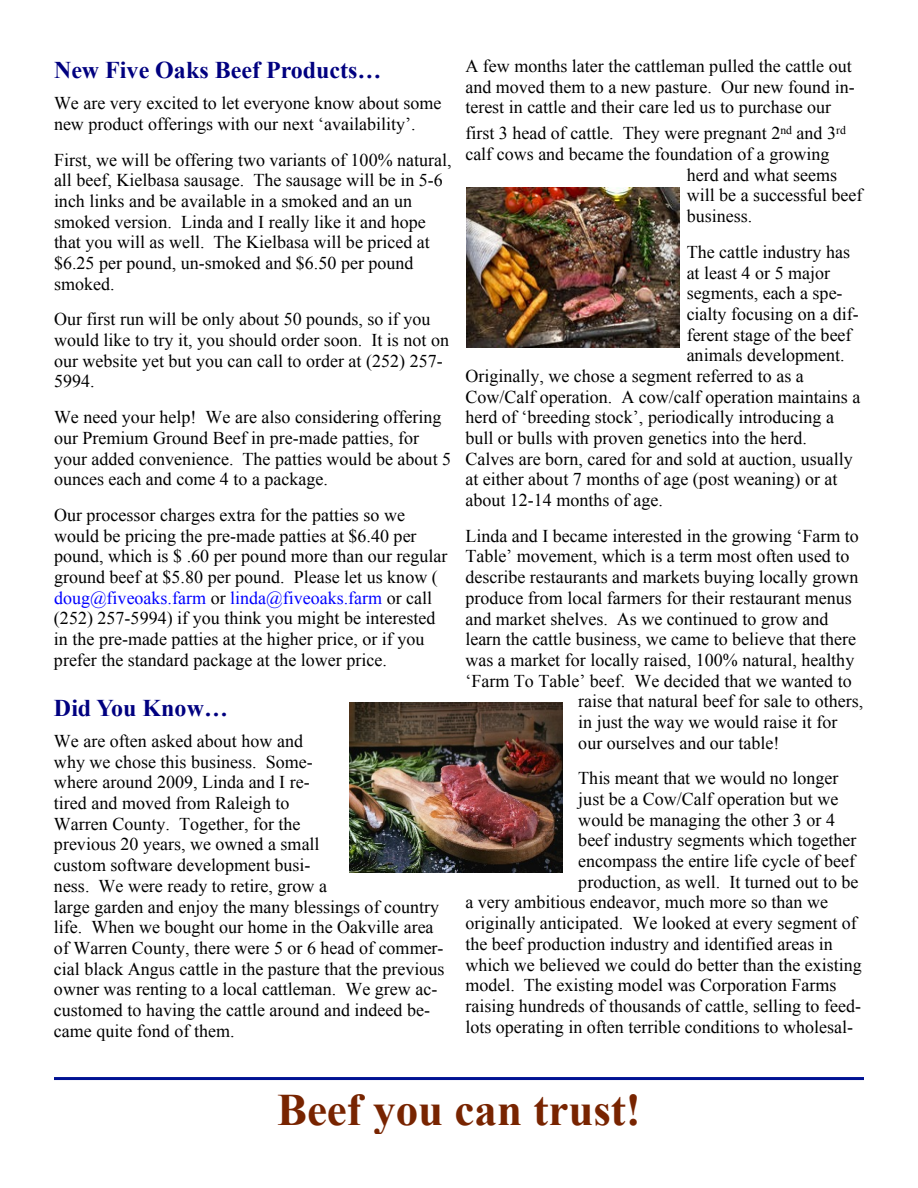
<style>
.page{position:relative;width:918px;height:1188px;background:#fff}
.page>*{position:absolute;margin:0;border:0;box-sizing:border-box;transform-origin:0 0}
.t1{font:700 45px "Times New Roman";color:#782400}
.t2{font:700 24px "Times New Roman";color:#000080}
.t3{font:18px/20.7px "Times New Roman";color:#000}
.s1{color:#00f}
</style>
<div class="page">
<hr style="left:54px;top:1077px;width:810px;height:3px;background:#001293">
<img style="left:349px;top:703px;width:214px;height:169px">
<img style="left:466px;top:188px;width:214px;height:160px">
<h2 class="t2" style="left:54px;top:62px;width:329px">New Five Oaks Beef Products…</h2>
<p class="t3" style="left:54px;top:95px;width:389px">We are very excited to let everyone know about some new product offerings with our next ‘availability’.</p>
<p class="t3" style="left:54px;top:151px;width:399px">First, we will be offering two variants of 100% natural, all beef, Kielbasa sausage. The sausage will be in 5-6 inch links and be available in a smoked and an un smoked version. Linda and I really like it and hope that you will as well. The Kielbasa will be priced at $6.25 per pound, un-smoked and $6.50 per pound smoked.</p>
<p class="t3" style="left:54px;top:311px;width:397px">Our first run will be only about 50 pounds, so if you would like to try it, you should order soon. It is not on our website yet but you can call to order at (252) 257- 5994.</p>
<p class="t3" style="left:54px;top:409px;width:399px">We need your help! We are also considering offering our Premium Ground Beef in pre-made patties, for your added convenience. The patties would be about 5 ounces each and come 4 to a package.</p>
<p class="t3" style="left:54px;top:506px;width:395px">Our processor charges extra for the patties so we would be pricing the pre-made patties at $6.40 per pound, which is $ .60 per pound more than our regular ground beef at $5.80 per pound. Please let us know ( <span class="s1">doug@fiveoaks.farm</span> or <span class="s1">linda@fiveoaks.farm</span> or call (252) 257-5994) if you think you might be interested in the pre-made patties at the higher price, or if you prefer the standard package at the lower price.</p>
<h2 class="t2" style="left:54px;top:700px;width:176px">Did You Know…</h2>
<p class="t3" style="left:54px;top:732px;width:392px">We are often asked about how and<br>why we chose this business. Some-<br>where around 2009, Linda and I re-<br>tired and moved from Raleigh to<br>Warren County. Together, for the<br>previous 20 years, we owned a small<br>custom software development busi-<br>ness. We were ready to retire, grow a<br>large garden and enjoy the many blessings of country life. When we bought our home in the Oakville area of Warren County, there were 5 or 6 head of commer&shy;cial black Angus cattle in the pasture that the previous owner was renting to a local cattleman. We grew ac&shy;customed to having the cattle around and indeed be&shy;came quite fond of them.</p>
<p class="t3" style="left:465px;top:57px;width:391px">A few months later the cattleman pulled the cattle out and moved them to a new pasture. Our new found in&shy;terest in cattle and their care led us to purchase our</p>
<p class="t3" style="left:465px;top:125px;width:382px">first 3 head of cattle. They were pregnant 2<sup>nd</sup> and 3<sup>rd</sup></p>
<p class="t3" style="left:465px;top:145px;width:366px">calf cows and became the foundation of a growing</p>
<p class="t3" style="left:687px;top:166px;width:152px">herd and what seems</p>
<p class="t3" style="left:687px;top:187px;width:177px">will be a successful beef</p>
<p class="t3" style="left:687px;top:207px;width:67px">business.</p>
<p class="t3" style="left:687px;top:243px;width:165px">The cattle industry has</p>
<p class="t3" style="left:687px;top:264px;width:145px">at least 4 or 5 major</p>
<p class="t3" style="left:687px;top:285px;width:157px">segments, each a spe-</p>
<p class="t3" style="left:687px;top:305px;width:174px">cialty focusing on a dif-</p>
<p class="t3" style="left:687px;top:326px;width:166px">ferent stage of the beef</p>
<p class="t3" style="left:687px;top:347px;width:160px">animals development.</p>
<p class="t3" style="left:465px;top:367px;width:340px">Originally, we chose a segment referred to as a</p>
<p class="t3" style="left:465px;top:388px;width:397px">Cow/Calf operation. A cow/calf operation maintains a</p>
<p class="t3" style="left:465px;top:409px;width:370px">herd of ‘breeding stock’, periodically introducing a</p>
<p class="t3" style="left:465px;top:429px;width:343px">bull or bulls with proven genetics into the herd.</p>
<p class="t3" style="left:465px;top:450px;width:389px">Calves are born, cared for and sold at auction, usually</p>
<p class="t3" style="left:465px;top:471px;width:374px">at either about 7 months of age (post weaning) or at</p>
<p class="t3" style="left:465px;top:491px;width:199px">about 12-14 months of age.</p>
<p class="t3" style="left:465px;top:527px;width:395px">Linda and I became interested in the growing ‘Farm to</p>
<p class="t3" style="left:465px;top:548px;width:386px">Table’ movement, which is a term most often used to</p>
<p class="t3" style="left:465px;top:568px;width:395px">describe restaurants and markets buying locally grown</p>
<p class="t3" style="left:465px;top:589px;width:388px">produce from local farmers for their restaurant menus</p>
<p class="t3" style="left:465px;top:610px;width:365px">and market shelves. As we continued to grow and</p>
<p class="t3" style="left:465px;top:631px;width:392px">learn the cattle business, we came to believe that there</p>
<p class="t3" style="left:465px;top:651px;width:390px">was a market for locally raised, 100% natural, healthy</p>
<p class="t3" style="left:465px;top:672px;width:388px">‘Farm To Table’ beef. We decided that we wanted to</p>
<p class="t3" style="left:578px;top:693px;width:286px">raise that natural beef for sale to others,</p>
<p class="t3" style="left:578px;top:713px;width:261px">in just the way we would raise it for</p>
<p class="t3" style="left:578px;top:734px;width:203px">our ourselves and our table!</p>
<p class="t3" style="left:578px;top:770px;width:262px">This meant that we would no longer</p>
<p class="t3" style="left:578px;top:790px;width:262px">just be a Cow/Calf operation but we</p>
<p class="t3" style="left:578px;top:811px;width:258px">would be managing the other 3 or 4</p>
<p class="t3" style="left:578px;top:832px;width:280px">beef industry segments which together</p>
<p class="t3" style="left:578px;top:852px;width:278px">encompass the entire life cycle of beef</p>
<p class="t3" style="left:578px;top:873px;width:282px">production, as well. It turned out to be</p>
<p class="t3" style="left:465px;top:894px;width:364px">a very ambitious endeavor, much more so than we</p>
<p class="t3" style="left:465px;top:914px;width:393px">originally anticipated. We looked at every segment of</p>
<p class="t3" style="left:465px;top:935px;width:369px">the beef production industry and identified areas in</p>
<p class="t3" style="left:465px;top:956px;width:398px">which we believed we could do better than the existing</p>
<p class="t3" style="left:465px;top:977px;width:373px">model. The existing model was Corporation Farms</p>
<p class="t3" style="left:465px;top:997px;width:397px">raising hundreds of thousands of cattle, selling to feed-</p>
<p class="t3" style="left:465px;top:1018px;width:389px">lots operating in often terrible conditions to wholesal-</p>
<h1 class="t1" style="left:277px;top:1095px;width:365px">Beef you can trust!</h1>
</div>
